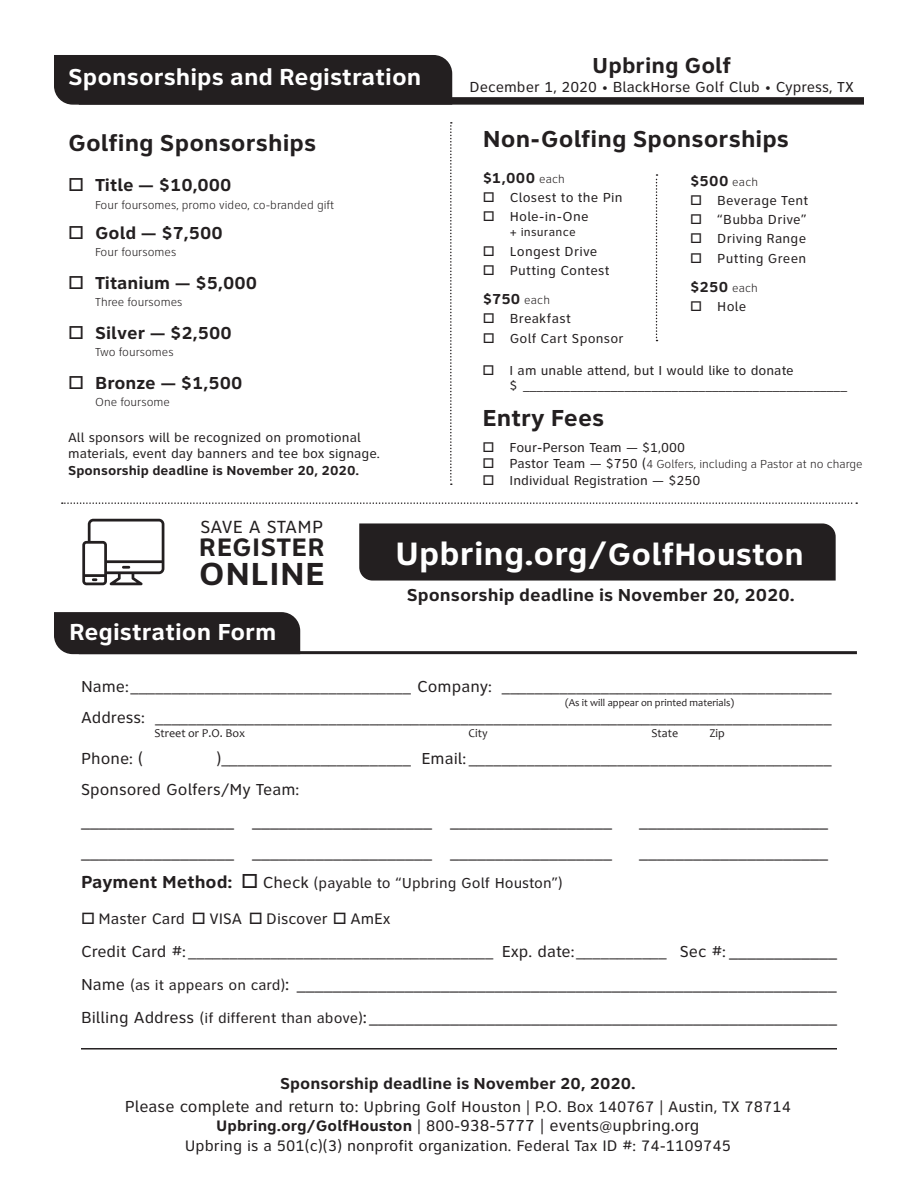
<style>
.page{position:relative;width:918px;height:1188px;background:#fff}
.page>*{position:absolute;margin:0;border:0;box-sizing:border-box;transform-origin:0 0}
.t1{font:700 33.6px "Clearview Text";color:#fff}
.body{font:700 33px "Clearview Text";letter-spacing:.015em;color:#231f20}
.body-2{font:700 26.25px "Clearview Text";letter-spacing:.015em;color:#231f20}
.t2{font:700 24px "Clearview Text";color:#231f20}
.t3{font:700 24px "Clearview Text";color:#fff}
.t4{font:700 22.5px "Clearview Text";color:#231f20}
.body-3{font:18.3px "Clearview Text";letter-spacing:.005em;color:#231f20}
.t5{font:18px "Clearview Text";color:#231f20}
.bullets{font:700 18px "Clearview Text";color:#231f20}
.t6{font:16.5px/31.5px "Clearview Text";color:#231f20}
.t7{font:700 16.5px "Clearview Text";color:#231f20}
.t8{font:15.75px "Clearview Text";color:#231f20}
.t9{font:15px "Clearview Text";color:#231f20}
.non_golfing_sponsors{font:700 15px "Clearview Text";letter-spacing:.015em;color:#231f20}
.non_golfing_sponsors-2{font:13.5px/16.2px "Clearview Text";letter-spacing:.005em;color:#231f20}
.bullets-2{font:13.5px "Clearview Text";color:#231f20}
.bullets-3{font:300 12px "Clearview Text";color:#231f20}
.t10{font:12px "Candara";color:#231f20}
.non_golfing_sponsors-3{font:12px "Clearview Text";letter-spacing:.02em;color:#231f20}
.t11{font:10.5px "Candara";color:#231f20}
.s1{font-weight:700}
.s2{font-size:12px}
.s3{font-weight:300;font-size:12px}
.s4{font-weight:400;font-size:13.5px}
.s5{font-size:32.1px}
.s6{font-weight:700;font-size:18px}
.s7{font-size:16.5px}
.s8{font-size:18px}
.s9{font-size:15px}
.s10{font-weight:700;font-size:15.75px}
.s11{font-size:15.75px}
</style>
<div class="page">
<div style="left:54px;top:612px;width:247px;height:43px;background:#231f20"></div>
<div style="left:54px;top:55px;width:399px;height:50px;background:#231f20"></div>
<div style="left:79px;top:97px;width:785px;height:8px;background:#231f20"></div>
<hr style="left:79px;top:651px;width:778px;height:3px;background:#231f20">
<hr style="left:81px;top:1048px;width:756px;height:2px;background:#231f20">
<div style="left:359px;top:523px;width:477px;height:58px;background:#231f20"></div>
<svg style="left:82px;top:519px;width:82px;height:66px"></svg>
<svg style="left:62px;top:502px;width:795px;height:2px"></svg>
<svg style="left:450px;top:122px;width:2px;height:363px"></svg>
<svg style="left:656px;top:174px;width:2px;height:167px"></svg>
<p class="t3" style="left:68px;top:63px;width:355px">Sponsorships and Registration</p>
<p class="t2" style="left:68px;top:129px;width:250px">Golfing Sponsorships</p>
<p class="bullets" style="left:68px;top:174px;width:165px">□ Title — $10,000</p>
<p class="bullets-3" style="left:95px;top:198px;width:241px">Four foursomes, promo video, co-branded gift</p>
<p class="bullets" style="left:68px;top:223px;width:156px">□ Gold — $7,500</p>
<p class="bullets-3" style="left:95px;top:245px;width:83px">Four foursomes</p>
<p class="bullets" style="left:68px;top:273px;width:190px">□ Titanium — $5,000</p>
<p class="bullets-3" style="left:95px;top:295px;width:89px">Three foursomes</p>
<p class="bullets" style="left:68px;top:323px;width:165px">□ Silver — $2,500</p>
<p class="bullets-3" style="left:95px;top:345px;width:80px">Two foursomes</p>
<p class="bullets" style="left:68px;top:373px;width:176px">□ Bronze — $1,500</p>
<p class="bullets-3" style="left:95px;top:395px;width:76px">One foursome</p>
<p class="non_golfing_sponsors-2" style="left:68px;top:430px;width:313px">All sponsors will be recognized on promotional materials, event day banners and tee box signage.<br><span class="s1">Sponsorship deadline is November 20, 2020.</span></p>
<p class="t4" style="left:592px;top:52px;width:140px">Upbring Golf</p>
<p class="t9" style="left:470px;top:79px;width:386px">December 1, 2020 <span class="s2">•</span> BlackHorse Golf Club <span class="s2">•</span> Cypress, TX</p>
<p class="t2" style="left:483px;top:125px;width:308px">Non-Golfing Sponsorships</p>
<p class="non_golfing_sponsors" style="left:483px;top:169px;width:84px">$1,000 <span class="s3">each</span></p>
<p class="non_golfing_sponsors-2" style="left:483px;top:189px;width:141px">□ Closest to the Pin</p>
<p class="non_golfing_sponsors-2" style="left:483px;top:209px;width:107px">□ Hole-in-One</p>
<p class="non_golfing_sponsors-3" style="left:510px;top:226px;width:67px">+ insurance</p>
<p class="non_golfing_sponsors-2" style="left:483px;top:243px;width:116px">□ Longest Drive</p>
<p class="non_golfing_sponsors-2" style="left:483px;top:262px;width:128px">□ Putting Contest</p>
<p class="non_golfing_sponsors" style="left:483px;top:290px;width:69px">$750 <span class="s3">each</span></p>
<p class="non_golfing_sponsors-2" style="left:483px;top:311px;width:90px">□ Breakfast</p>
<p class="non_golfing_sponsors-2" style="left:483px;top:330px;width:142px">□ Golf Cart Sponsor</p>
<p class="non_golfing_sponsors" style="left:690px;top:172px;width:69px">$500 <span class="s3">each</span></p>
<p class="non_golfing_sponsors-2" style="left:690px;top:192px;width:120px">□ Beverage Tent</p>
<p class="non_golfing_sponsors-2" style="left:690px;top:212px;width:118px">□ “Bubba Drive”</p>
<p class="non_golfing_sponsors-2" style="left:690px;top:231px;width:117px">□ Driving Range</p>
<p class="non_golfing_sponsors-2" style="left:690px;top:250px;width:117px">□ Putting Green</p>
<p class="non_golfing_sponsors" style="left:690px;top:278px;width:69px">$250 <span class="s3">each</span></p>
<p class="non_golfing_sponsors-2" style="left:690px;top:299px;width:58px">□ Hole</p>
<p class="non_golfing_sponsors-2" style="left:510px;top:363px;width:339px;line-height:15px;text-indent:-27px">□ I am unable attend, but I would like to donate<br>$ ________________________________________________</p>
<p class="t2" style="left:483px;top:404px;width:123px">Entry Fees</p>
<p class="bullets-2" style="left:483px;top:439px;width:204px">□ Four-Person Team — $1,000</p>
<p class="bullets-3" style="left:483px;top:458px;width:382px">□ <span class="s4">Pastor Team — $750 (</span>4 Golfers, including a Pastor at no charge</p>
<p class="bullets-2" style="left:483px;top:472px;width:219px">□ Individual Registration — $250</p>
<p class="body-3" style="left:200px;top:516px;width:125px">SAVE A STAMP</p>
<p class="body-2" style="left:199px;top:532px;width:127px">REGISTER</p>
<p class="body" style="left:199px;top:555px;width:127px">ONLINE</p>
<p class="t1" style="left:395px;top:534px;width:410px">Upbring.org/<span class="s5">GolfHouston</span></p>
<p class="bullets" style="left:407px;top:585px;width:389px">Sponsorship deadline is November 20, 2020.</p>
<p class="t3" style="left:69px;top:618px;width:209px">Registration Form</p>
<p class="t6" style="left:81px;top:671px;width:752px">Name:__________________________________ Company: ________________________________________<br>Address: __________________________________________________________________________________</p>
<p class="t6" style="left:81px;top:743px;width:64px">Phone: (</p>
<p class="t11" style="left:565px;top:696px;width:171px">(As it will appear on printed materials)</p>
<p class="t10" style="left:154px;top:726px;width:92px">Street or P.O. Box</p>
<p class="t10" style="left:469px;top:726px;width:21px">City</p>
<p class="t10" style="left:651px;top:726px;width:28px">State</p>
<p class="t10" style="left:709px;top:726px;width:17px">Zip</p>
<p class="t6" style="left:81px;top:743px;width:752px;text-indent:135px">)_______________________ Email: ____________________________________________<br>Sponsored Golfers/My Team:</p>
<p class="t5" style="left:81px;top:811px;width:532px">_________________ ____________________ __________________</p>
<p class="t5" style="left:639px;top:811px;width:191px">_____________________</p>
<p class="t5" style="left:81px;top:842px;width:532px">_________________ ____________________ __________________</p>
<p class="t5" style="left:639px;top:842px;width:191px">_____________________</p>
<p class="t9" style="left:81px;top:875px;width:483px"><span class="s6">Payment Method:</span> □ <span class="s7">Check</span> (payable to “Upbring Golf Houston”)</p>
<p class="t8" style="left:81px;top:910px;width:311px">□ Master Card □ VISA □ Discover □ AmEx</p>
<p class="t6" style="left:81px;top:936px;width:758px">Credit Card #: _____________________________________ Exp. date:___________ Sec #: <span class="s8">____________</span></p>
<p class="t5" style="left:81px;top:974px;width:757px"><span class="s7">Name</span> <span class="s9">(as it appears on card)</span>: ____________________________________________________________</p>
<p class="t5" style="left:81px;top:1007px;width:758px"><span class="s7">Billing Address</span> <span class="s9">(if different than above)</span>:____________________________________________________</p>
<p class="t7" style="left:280px;top:1074px;width:357px">Sponsorship deadline is November 20, 2020.</p>
<p class="t8" style="left:125px;top:1097px;width:668px"><span class="s7">Please complete and return to:</span> Upbring Golf Houston | P.O. Box 140767 | Austin, TX 78714</p>
<p class="t6" style="left:216px;top:1110px;width:485px"><span class="s10">Upbring.org/GolfHouston</span> <span class="s11">| 800-</span>938-5777 | events@upbring.org</p>
<p class="t8" style="left:185px;top:1136px;width:548px">Upbring is a 501(c)(3) nonprofit organization. Federal Tax ID #: 74-1109745</p>
</div>
